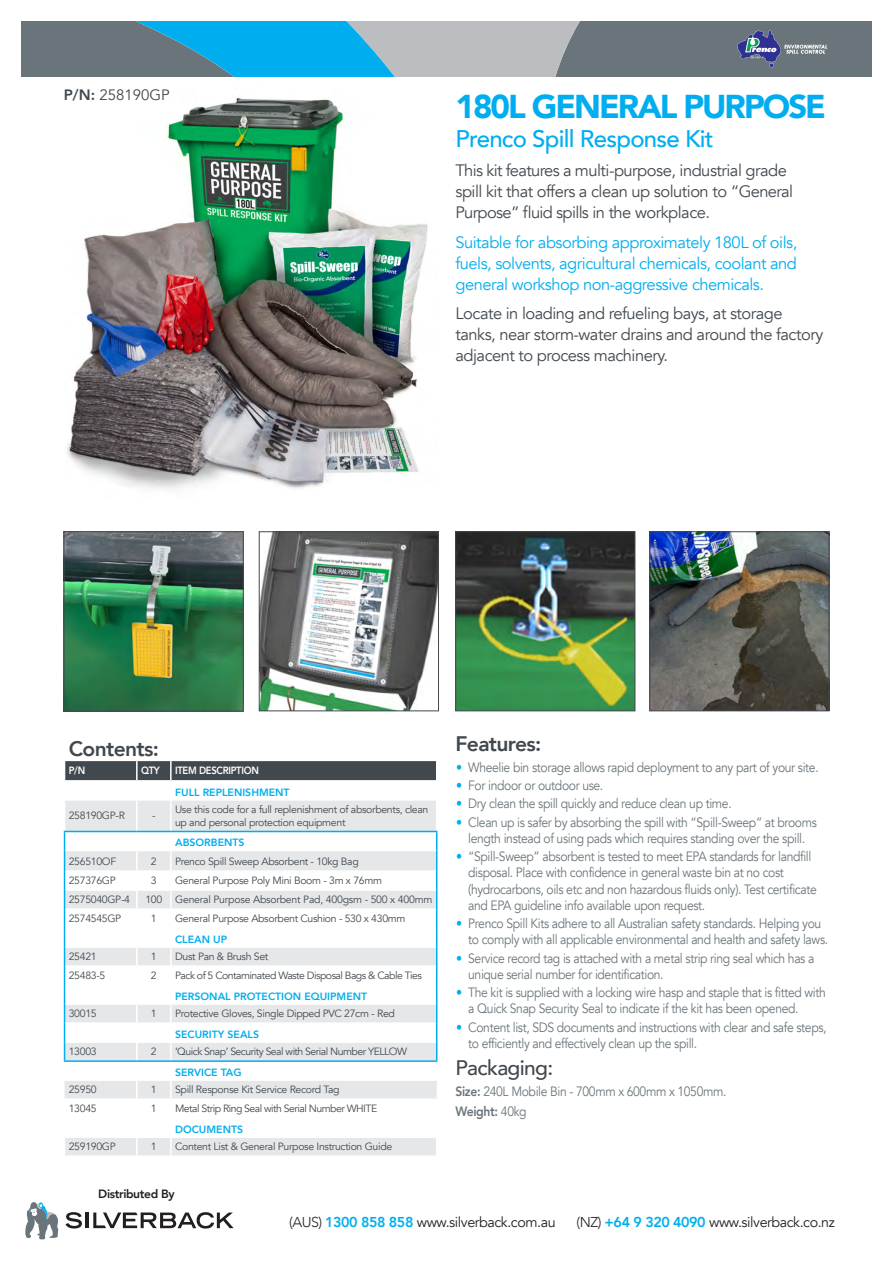
<style>
.page{position:relative;width:893px;height:1263px;background:#fff}
.page>*{position:absolute;margin:0;border:0;box-sizing:border-box;transform-origin:0 0}
.t1{font:900 33px "Avenir";letter-spacing:-.06em;color:#00aeef}
.t2{font:500 24px "Avenir";letter-spacing:-.03em;color:#00aeef}
.Sub_Headers_GREY{font:800 21px "Avenir";letter-spacing:-.03em;color:#41484e}
.Sub_Headers_GREY-2{font:500 21px "Avenir";letter-spacing:-.03em;color:#41484e}
.Body{font:16.5px/21px "Avenir";letter-spacing:-.03em;color:#41484e}
.Body-2{font:16.5px/21px "Avenir";letter-spacing:-.03em;color:#00aeef;text-align:justify}
.t3{font:15px "Avenir";color:#41484e}
.t4{font:14.25px "Avenir";letter-spacing:-.03em;color:#231f20}
.Descriptions{font:13.5px/16.2px "Avenir";letter-spacing:-.03em;color:#6a757b;scale:.9 1}
.Descriptions-2{font:800 13.5px "Avenir";letter-spacing:-.03em;color:#6a757b;scale:.9 1}
.t5{font:800 12px "Avenir";letter-spacing:-.03em;color:#231f20}
.Table_Data{font:10.5px/12.6px "Avenir";letter-spacing:-.03em;color:#41484e}
.Table_DATA{font:10.5px "Avenir";letter-spacing:-.05em;color:#41484e}
.TABLE_Sub_Headers_B{font:800 10.5px "Avenir";color:#00aeef}
.Table_Data-2{font:10.5px "Avenir";letter-spacing:-.05em;color:#41484e}
.Table_DATA-2{font:10.5px "Avenir";letter-spacing:-.03em;color:#41484e}
.Table_Headers{font:800 10.5px "Avenir";letter-spacing:-.03em;color:#fff;scale:.9 1}
.s1{font-weight:800}
.s2{color:#00aeef}
.s3{font-weight:400}
.s4{font-weight:300}
.s5{font-weight:800;color:#00aeef}
</style>
<div class="page">
<svg style="left:66px;top:1212px;width:16px;height:16px"></svg>
<hr style="left:86px;top:1212px;width:3px;height:16px;background:#231f20">
<svg style="left:93px;top:1212px;width:141px;height:16px"></svg>
<svg style="left:25px;top:1202px;width:34px;height:38px"></svg>
<svg style="left:21px;top:21px;width:851px;height:56px;background:#6692a5"></svg>
<img style="left:67px;top:98px;width:361px;height:391px">
<div style="left:65px;top:801px;width:371px;height:30px;background:#e6e7e9"></div>
<svg style="left:65px;top:760px;width:372px;height:21px;background:#555b60"></svg>
<hr style="left:136px;top:801px;width:2px;height:30px;background:#fff">
<hr style="left:170px;top:801px;width:2px;height:30px;background:#fff">
<hr style="left:64px;top:831px;width:73px;height:1px;background:#00aeef">
<hr style="left:137px;top:831px;width:34px;height:1px;background:#00aeef">
<hr style="left:171px;top:831px;width:266px;height:1px;background:#00aeef">
<svg style="left:64px;top:832px;width:373px;height:324px"></svg>
<img style="left:66px;top:533px;width:175px;height:176px">
<div style="left:64px;top:531px;width:179px;height:180px;border:1px solid #41484e"></div>
<img style="left:261px;top:533px;width:176px;height:176px">
<div style="left:259px;top:531px;width:180px;height:180px;border:1px solid #41484e"></div>
<img style="left:457px;top:533px;width:176px;height:176px">
<div style="left:455px;top:531px;width:180px;height:180px;border:1px solid #41484e"></div>
<img style="left:651px;top:533px;width:176px;height:176px">
<div style="left:649px;top:531px;width:180px;height:180px;border:1px solid #41484e"></div>
<p class="t3" style="left:64px;top:86px;width:107px"><span class="s1">P/N:</span> 258190GP</p>
<p class="t1" style="left:455px;top:78px;width:372px">180L GENERAL PURPOSE</p>
<p class="t2" style="left:455px;top:118px;width:260px">Prenco Spill Response Kit</p>
<p class="Body" style="left:455px;top:160px;width:339px">This kit features a multi-purpose, industrial grade spill kit that offers a clean up solution to “General<br>Purpose” fluid spills in the workplace.</p>
<p class="Body-2" style="left:455px;top:232px;width:343px">Suitable for absorbing approximately 180L of oils, fuels, solvents, agricultural chemicals, coolant and general workshop non-aggressive chemicals.</p>
<p class="Body" style="left:455px;top:303px;width:369px">Locate in loading and refueling bays, at storage tanks, near storm-water drains and around the factory adjacent to process machinery.</p>
<p class="Sub_Headers_GREY" style="left:69px;top:732px;width:92px">Contents:</p>
<p class="Table_Headers" style="left:69px;top:762px;width:20px">P/N</p>
<p class="Table_Headers" style="left:141px;top:762px;width:22px">QTY</p>
<p class="Table_Headers" style="left:175px;top:762px;width:95px">ITEM DESCRIPTION</p>
<p class="TABLE_Sub_Headers_B" style="left:175px;top:784px;width:116px">FULL REPLENISHMENT</p>
<p class="Table_Data" style="left:69px;top:810px;width:58px">258190GP-R</p>
<p class="Table_Data" style="left:152px;top:810px;width:5px">-</p>
<p class="Table_Data" style="left:175px;top:803px;width:255px">Use this code for a full replenishment of absorbents, clean up and personal protection equipment</p>
<p class="TABLE_Sub_Headers_B" style="left:175px;top:834px;width:71px">ABSORBENTS</p>
<p class="Table_Data" style="left:69px;top:855px;width:49px">256510OF</p>
<p class="Table_Data" style="left:151px;top:855px;width:7px">2</p>
<p class="Table_Data" style="left:175px;top:855px;width:185px">Prenco Spill Sweep Absorbent - 10kg Bag</p>
<p class="Table_Data" style="left:69px;top:874px;width:49px">257376GP</p>
<p class="Table_Data" style="left:151px;top:874px;width:7px">3</p>
<p class="Table_Data" style="left:175px;top:874px;width:208px">General Purpose Poly Mini Boom - 3m x 76mm</p>
<p class="Table_Data" style="left:69px;top:894px;width:63px">2575040GP-4</p>
<p class="Table_Data" style="left:145px;top:894px;width:18px">100</p>
<p class="Table_Data" style="left:175px;top:894px;width:259px">General Purpose Absorbent Pad, 400gsm - 500 x 400mm</p>
<p class="Table_Data" style="left:69px;top:913px;width:54px">2574545GP</p>
<p class="Table_Data" style="left:151px;top:913px;width:7px">1</p>
<p class="Table_Data" style="left:175px;top:913px;width:232px">General Purpose Absorbent Cushion - 530 x 430mm</p>
<p class="TABLE_Sub_Headers_B" style="left:175px;top:931px;width:54px">CLEAN UP</p>
<p class="Table_Data" style="left:69px;top:951px;width:29px">25421</p>
<p class="Table_Data" style="left:151px;top:951px;width:7px">1</p>
<p class="Table_Data" style="left:175px;top:951px;width:95px">Dust Pan &amp; Brush Set</p>
<p class="Table_Data" style="left:69px;top:970px;width:38px">25483-5</p>
<p class="Table_Data" style="left:151px;top:970px;width:7px">2</p>
<p class="Table_Data-2" style="left:175px;top:969px;width:248px">Pack of 5 Contaminated Waste Disposal Bags &amp; Cable Ties</p>
<p class="TABLE_Sub_Headers_B" style="left:175px;top:988px;width:194px">PERSONAL PROTECTION EQUIPMENT</p>
<p class="Table_Data" style="left:69px;top:1008px;width:29px">30015</p>
<p class="Table_Data" style="left:151px;top:1008px;width:7px">1</p>
<p class="Table_Data" style="left:175px;top:1008px;width:221px">Protective Gloves, Single Dipped PVC 27cm - Red</p>
<p class="TABLE_Sub_Headers_B" style="left:175px;top:1026px;width:85px">SECURITY SEALS</p>
<p class="Table_DATA" style="left:69px;top:1045px;width:29px">13003</p>
<p class="Table_DATA" style="left:151px;top:1045px;width:7px">2</p>
<p class="Table_DATA" style="left:175px;top:1045px;width:233px">‘Quick Snap’ Security Seal with Serial Number YELLOW</p>
<p class="TABLE_Sub_Headers_B" style="left:175px;top:1064px;width:68px">SERVICE TAG</p>
<p class="Table_DATA" style="left:69px;top:1083px;width:29px">25950</p>
<p class="Table_DATA" style="left:151px;top:1083px;width:7px">1</p>
<p class="Table_DATA-2" style="left:175px;top:1083px;width:166px">Spill Response Kit Service Record Tag</p>
<p class="Table_DATA" style="left:69px;top:1102px;width:29px">13045</p>
<p class="Table_DATA" style="left:151px;top:1102px;width:7px">1</p>
<p class="Table_DATA" style="left:175px;top:1102px;width:204px">Metal Strip Ring Seal with Serial Number WHITE</p>
<p class="TABLE_Sub_Headers_B" style="left:175px;top:1121px;width:70px">DOCUMENTS</p>
<p class="Table_Data" style="left:69px;top:1141px;width:49px">259190GP</p>
<p class="Table_Data" style="left:151px;top:1141px;width:7px">1</p>
<p class="Table_Data" style="left:175px;top:1141px;width:219px">Content List &amp; General Purpose Instruction Guide</p>
<p class="t5" style="left:98px;top:1184px;width:78px">Distributed By</p>
<p class="Sub_Headers_GREY" style="left:455px;top:727px;width:87px">Features:</p>
<p class="Descriptions" style="left:456px;top:759px;width:404px"><span class="s2">•</span> Wheelie bin storage allows rapid deployment to any part of your site.</p>
<p class="Descriptions" style="left:456px;top:777px;width:165px"><span class="s2">•</span> For indoor or outdoor use.</p>
<p class="Descriptions" style="left:456px;top:796px;width:308px"><span class="s2">•</span> Dry clean the spill quickly and reduce clean up time.</p>
<p class="Descriptions" style="left:456px;top:814px;width:402px;text-align:center"><span class="s2">•</span> Clean up is safer by absorbing the spill with “Spill-Sweep” at brooms length instead of using pads which requires standing over the spill.</p>
<p class="Descriptions" style="left:468px;top:848px;width:389px;text-indent:-12px"><span class="s2">•</span> “Spill-Sweep” absorbent is tested to meet EPA standards for landfill disposal. Place with confidence in general waste bin at no cost (hydrocarbons, oils etc and non hazardous fluids only). Test certificate and EPA guideline info available upon request.</p>
<p class="Descriptions" style="left:468px;top:915px;width:401px;text-indent:-12px"><span class="s2">•</span> Prenco Spill Kits adhere to all Australian safety standards. Helping you to comply with all applicable environmental and health and safety laws.</p>
<p class="Descriptions" style="left:468px;top:950px;width:386px;text-indent:-12px"><span class="s2">•</span> Service record tag is attached with a metal strip ring seal which has a unique serial number for identification.</p>
<p class="Descriptions" style="left:468px;top:984px;width:399px;text-indent:-12px"><span class="s2">•</span> The kit is supplied with a locking wire hasp and staple that is fitted with a Quick Snap Security Seal to indicate if the kit has been opened.</p>
<p class="Descriptions" style="left:468px;top:1019px;width:400px;text-indent:-12px"><span class="s2">•</span> Content list, SDS documents and instructions with clear and safe steps, to efficiently and effectively clean up the spill.</p>
<p class="Sub_Headers_GREY-2" style="left:455px;top:1050px;width:99px">Packaging:</p>
<p class="Descriptions" style="left:455px;top:1083px;width:303px"><span class="s1">Size:</span> 240L Mobile Bin - 700mm x 600mm x 1050mm.</p>
<p class="Descriptions-2" style="left:455px;top:1101px;width:81px">Weight: <span class="s3">40kg</span></p>
<p class="t4" style="left:289px;top:1214px;width:268px"><span class="s4">(AUS)</span> <span class="s5">1300 858 858</span> www.silverback.com.au</p>
<p class="t4" style="left:576px;top:1214px;width:260px"><span class="s4">(NZ)</span> <span class="s5">+64 9 320 4090</span> www.silverback.co.nz</p>
</div>
